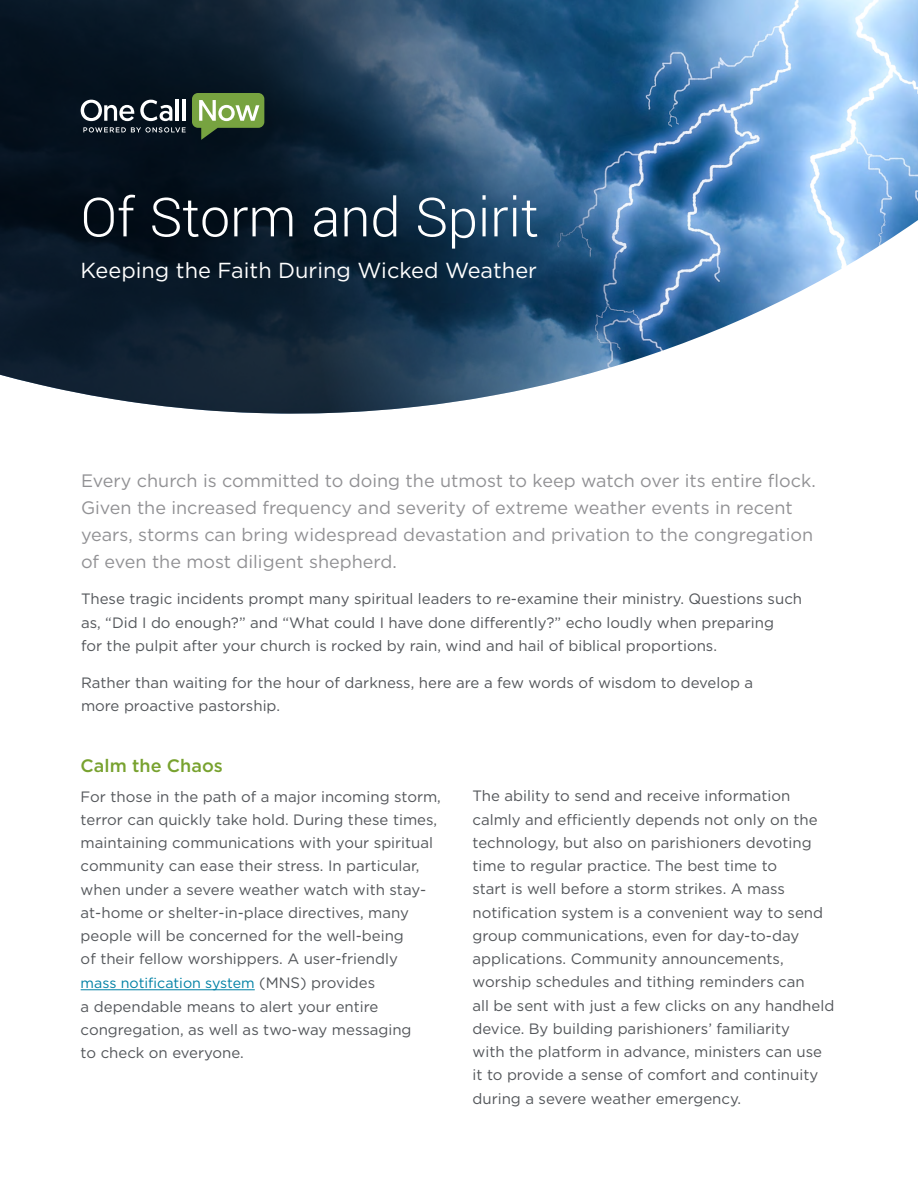
<style>
.page{position:relative;width:918px;height:1188px;background:#fff}
.page>*{position:absolute;margin:0;border:0;box-sizing:border-box;transform-origin:0 0}
.t1{font:300 60px "Yantramanav";color:#fff}
.t2{font:21.75px "Gotham";color:#fff}
.t3{font:18px/27px "Gotham";color:#919194}
.t4{font:500 18px "Gotham";color:#78a22f}
.t5{font:15px/23.2px "Gotham";color:#53565a}
.t6{font:14.25px "Gotham";color:#0081a5}
.s1{font-size:15px;color:#53565a}
</style>
<div class="page">
<img style="left:844px;top:0;width:74px;height:266px">
<svg style="left:0;top:0;width:844px;height:414px;background:#3a5771"></svg>
<svg style="left:81px;top:100px;width:53px;height:21px"></svg>
<svg style="left:140px;top:100px;width:32px;height:21px"></svg>
<hr style="left:176px;top:99px;width:3px;height:22px;background:#fff">
<hr style="left:182px;top:99px;width:4px;height:22px;background:#fff">
<svg style="left:192px;top:93px;width:72px;height:47px;background:#6f8d52"></svg>
<svg style="left:83px;top:127px;width:103px;height:6px"></svg>
<hr style="left:81px;top:989px;width:174px;height:1px;background:#0081a5">
<h1 class="t1" style="left:81px;top:181px;width:460px">Of Storm and Spirit</h1>
<h2 class="t2" style="left:81px;top:257px;width:458px">Keeping the Faith During Wicked Weather</h2>
<p class="t3" style="left:81px;top:466px;width:736px">Every church is committed to doing the utmost to keep watch over its entire flock.<br>Given the increased frequency and severity of extreme weather events in recent years, storms can bring widespread devastation and privation to the congregation of even the most diligent shepherd.</p>
<p class="t5" style="left:81px;top:587px;width:723px">These tragic incidents prompt many spiritual leaders to re-examine their ministry. Questions such as, “Did I do enough?” and “What could I have done differently?” echo loudly when preparing<br>for the pulpit after your church is rocked by rain, wind and hail of biblical proportions.</p>
<p class="t5" style="left:81px;top:670px;width:674px">Rather than waiting for the hour of darkness, here are a few words of wisdom to develop a more proactive pastorship.</p>
<p class="t4" style="left:81px;top:753px;width:144px">Calm the Chaos</p>
<p class="t5" style="left:81px;top:784px;width:362px">For those in the path of a major incoming storm, terror can quickly take hold. During these times, maintaining communications with your spiritual community can ease their stress. In particular, when under a severe weather watch with stay&shy;at-home or shelter-in-place directives, many people will be concerned for the well-being<br>of their fellow worshippers. A user-friendly</p>
<p class="t6" style="left:81px;top:974px;width:296px">mass notification system <span class="s1">(MNS) provides</span></p>
<p class="t5" style="left:81px;top:994px;width:332px">a dependable means to alert your entire congregation, as well as two-way messaging to check on everyone.</p>
<p class="t5" style="left:473px;top:784px;width:363px">The ability to send and receive information calmly and efficiently depends not only on the technology, but also on parishioners devoting time to regular practice. The best time to<br>start is well before a storm strikes. A mass notification system is a convenient way to send group communications, even for day-to-day applications. Community announcements, worship schedules and tithing reminders can<br>all be sent with just a few clicks on any handheld device. By building parishioners’ familiarity<br>with the platform in advance, ministers can use it to provide a sense of comfort and continuity during a severe weather emergency.</p>
</div>
